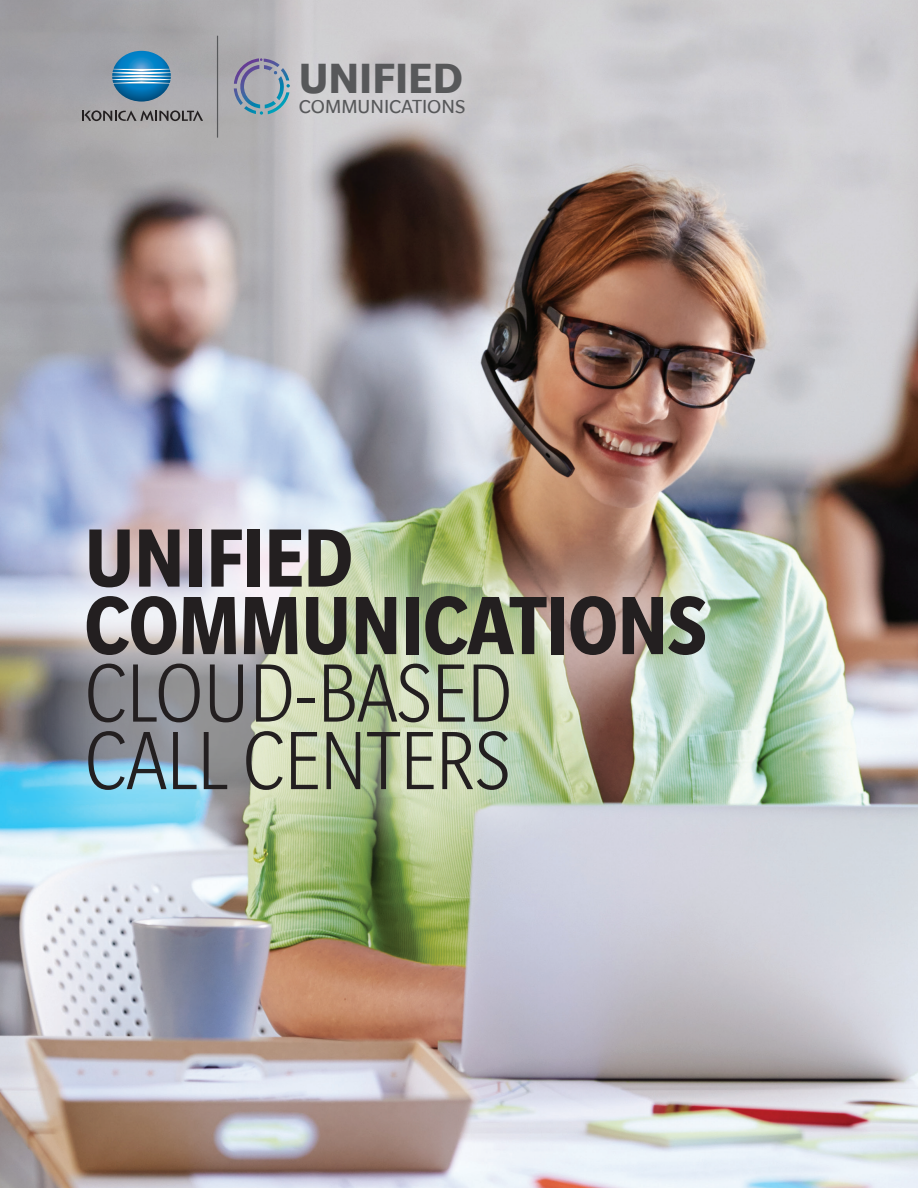
<style>
.page{position:relative;width:918px;height:1188px;background:#fff}
.page>*{position:absolute;margin:0;border:0;box-sizing:border-box;transform-origin:0 0}
.t1{font:300 condensed 90px/67.5px "Slate";letter-spacing:-.01em;color:#231f20}
.t2{font:700 45.6px "Slate";color:#57585a}
.t3{font:20.4px "Slate";color:#57585a}
.s1{font-weight:700}
</style>
<div class="page">
<img style="left:0;top:0;width:918px;height:1188px">
<div style="left:5px;top:446px;width:782px;height:427px;background:#fff;opacity:.4"></div>
<hr style="left:217px;top:36px;width:1px;height:102px;background:#57585a">
<svg style="left:234px;top:58px;width:56px;height:57px;background:#93a0b1"></svg>
<img style="left:112px;top:51px;width:59px;height:51px">
<svg style="left:82px;top:110px;width:121px;height:11px"></svg>
<p class="t2" style="left:299px;top:53px;width:166px">UNIFIED</p>
<p class="t3" style="left:299px;top:96px;width:168px">COMMUNICATIONS</p>
<p class="t1" style="left:84px;top:524px;width:624px"><span class="s1">UNIFIED<br>COMMUNICATIONS<br></span>CLOUD-BASED<br>CALL CENTERS</p>
</div>
